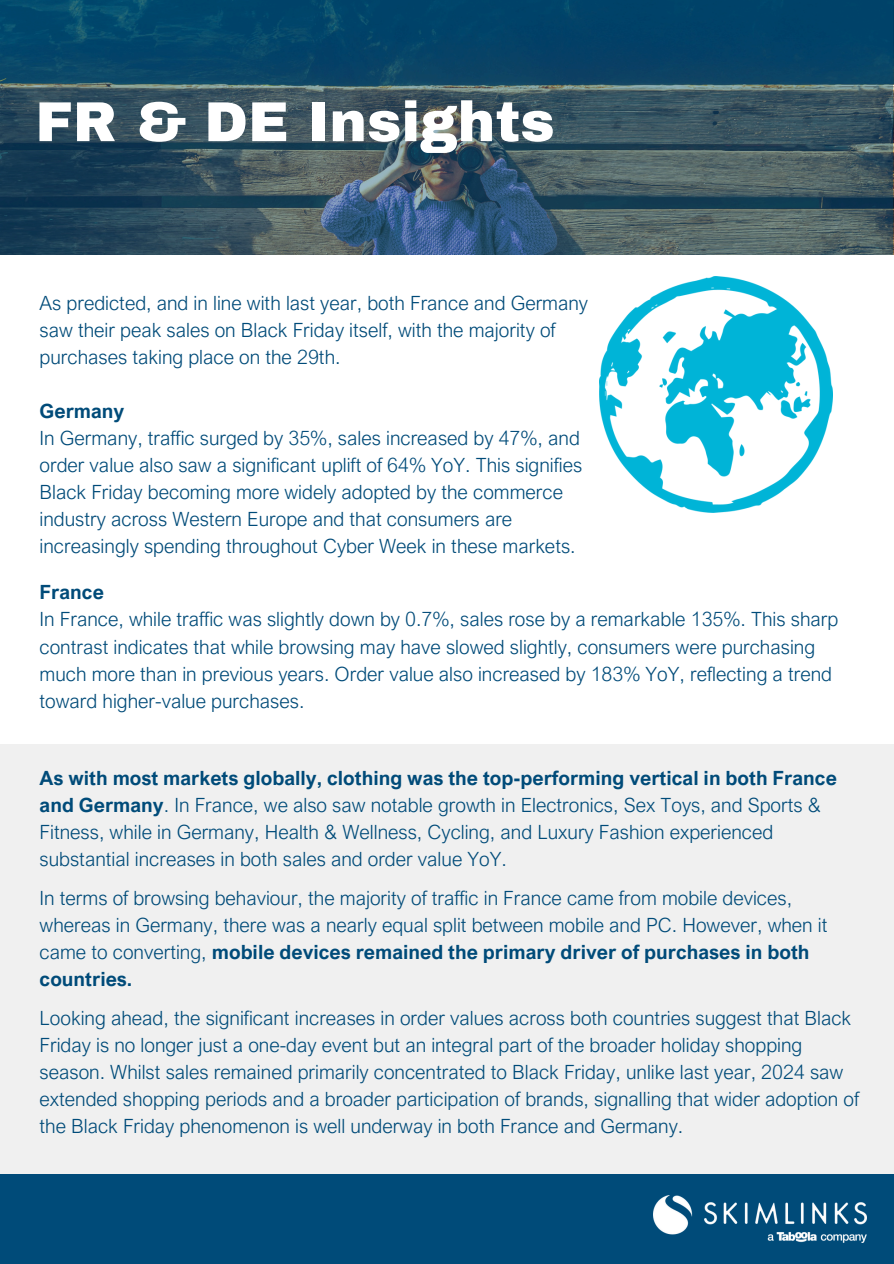
<style>
.page{position:relative;width:894px;height:1264px;background:#fff}
.page>*{position:absolute;margin:0;border:0;box-sizing:border-box;transform-origin:0 0}
.t1{font:900 56.25px "Archivo";color:#fff}
.t2{font:300 19.65px/27px "Arial Nova";color:#004b79}
.t3{font:700 19.65px "Arial Nova";color:#004b79}
.s1{font-weight:700}
</style>
<div class="page">
<div style="left:0;top:744px;width:893px;height:430px;background:#f0f0f0"></div>
<div style="left:0;top:1174px;width:893px;height:89px;background:#004b79"></div>
<img style="left:653px;top:1195px;width:212px;height:47px">
<img style="left:599px;top:276px;width:233px;height:236px">
<svg style="left:0;top:0;width:892px;height:254px;background:#2a5065"></svg>
<p class="t1" style="left:35px;top:92px;width:520px">FR &amp; DE Insights</p>
<h1 class="t2" style="left:40px;top:289px;width:550px">As predicted, and in line with last year, both France and Germany saw their peak sales on Black Friday itself, with the majority of purchases taking place on the 29th.</h1>
<p class="t3" style="left:40px;top:398px;width:86px">Germany</p>
<p class="t2" style="left:40px;top:424px;width:544px">In Germany, traffic surged by 35%, sales increased by 47%, and order value also saw a significant uplift of 64% YoY. This signifies Black Friday becoming more widely adopted by the commerce industry across Western Europe and that consumers are increasingly spending throughout Cyber Week in these markets.</p>
<p class="t3" style="left:40px;top:580px;width:66px">France</p>
<p class="t2" style="left:40px;top:605px;width:800px">In France, while traffic was slightly down by 0.7%, sales rose by a remarkable 135%. This sharp contrast indicates that while browsing may have slowed slightly, consumers were purchasing much more than in previous years. Order value also increased by 183% YoY, reflecting a trend toward higher-value purchases.</p>
<p class="t2" style="left:40px;top:764px;width:798px"><span class="s1">As with most markets globally, clothing was the top-performing vertical in both France and Germany</span>. In France, we also saw notable growth in Electronics, Sex Toys, and Sports &amp; Fitness, while in Germany, Health &amp; Wellness, Cycling, and Luxury Fashion experienced substantial increases in both sales and order value YoY.</p>
<p class="t2" style="left:40px;top:884px;width:789px">In terms of browsing behaviour, the majority of traffic in France came from mobile devices, whereas in Germany, there was a nearly equal split between mobile and PC. However, when it came to converting, <span class="s1">mobile devices remained the primary driver of purchases in both countries.</span></p>
<p class="t2" style="left:40px;top:1004px;width:820px">Looking ahead, the significant increases in order values across both countries suggest that Black Friday is no longer just a one-day event but an integral part of the broader holiday shopping season. Whilst sales remained primarily concentrated to Black Friday, unlike last year, 2024 saw extended shopping periods and a broader participation of brands, signalling that wider adoption of the Black Friday phenomenon is well underway in both France and Germany.</p>
</div>
